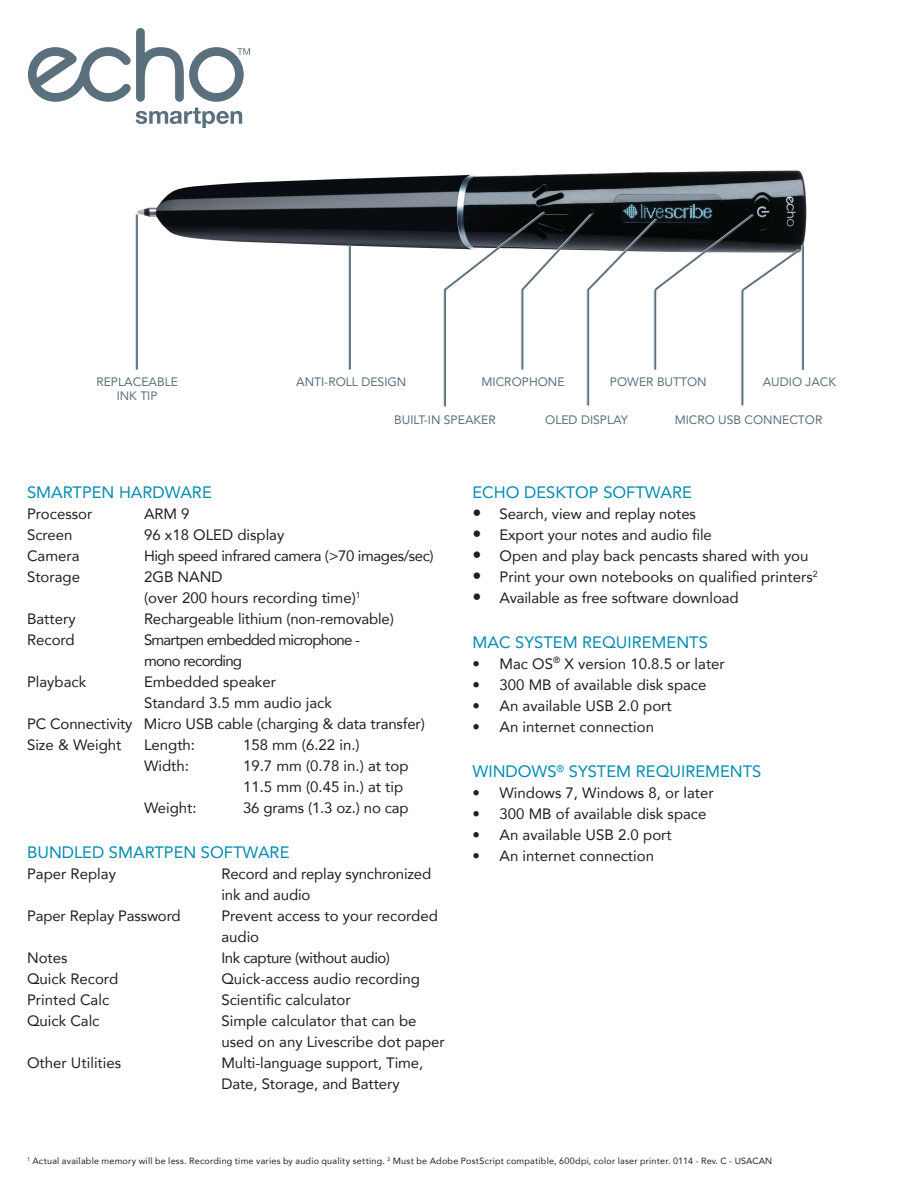
<style>
.page{position:relative;width:918px;height:1188px;background:#fff}
.page>*{position:absolute;margin:0;border:0;box-sizing:border-box;transform-origin:0 0}
.t1{font:16.5px "Avenir";color:#008bb0}
.t2{font:15px/21px "Avenir";color:#231f20}
.t3{font:15px/21px "Avenir";letter-spacing:-.05em;color:#231f20}
.t4{font:15px "Avenir";letter-spacing:-.025em;color:#231f20}
.t5{font:15px "Avenir";letter-spacing:-.03em;color:#231f20}
.t6{font:12.15px "Avenir LT Std";color:#5b6f7b}
.t7{font:9px "Avenir";letter-spacing:.025em;color:#231f20}
.s1{font-size:18px}
</style>
<div class="page">
<svg style="left:136px;top:108px;width:106px;height:20px"></svg>
<svg style="left:28px;top:28px;width:222px;height:74px"></svg>
<img style="left:135px;top:170px;width:672px;height:79px">
<hr style="left:348px;top:247px;width:2px;height:122px;background:#ccd5db">
<hr style="left:135px;top:215px;width:2px;height:154px;background:#ccd5db">
<hr style="left:802px;top:246px;width:2px;height:123px;background:#5b6f7b">
<hr style="left:349px;top:247px;width:2px;height:122px;background:#5b6f7b">
<hr style="left:136px;top:215px;width:2px;height:154px;background:#5b6f7b">
<svg style="left:442px;top:210px;width:360px;height:197px"></svg>
<p class="t6" style="left:96px;top:374px;width:83px">REPLACEABLE</p>
<p class="t6" style="left:610px;top:374px;width:98px">POWER BUTTON</p>
<p class="t6" style="left:763px;top:374px;width:75px">AUDIO JACK</p>
<p class="t6" style="left:117px;top:389px;width:42px">INK TIP</p>
<p class="t6" style="left:394px;top:412px;width:103px">BUILT-IN SPEAKER</p>
<p class="t6" style="left:545px;top:412px;width:84px">OLED DISPLAY</p>
<p class="t6" style="left:675px;top:412px;width:149px">MICRO USB CONNECTOR</p>
<p class="t6" style="left:296px;top:374px;width:112px">ANTI-ROLL DESIGN</p>
<p class="t6" style="left:482px;top:374px;width:85px">MICROPHONE</p>
<p class="t1" style="left:27px;top:479px;width:165px">Smartpen HARDWARE</p>
<p class="t2" style="left:27px;top:503px;width:88px">Processor ARM</p>
<p class="t2" style="left:181px;top:503px;width:10px">9</p>
<p class="t2" style="left:27px;top:524px;width:47px">Screen</p>
<p class="t2" style="left:144px;top:524px;width:142px">96 x18 OLED display</p>
<p class="t2" style="left:27px;top:545px;width:54px">Camera</p>
<p class="t4" style="left:144px;top:544px;width:291px">High speed infrared camera (&gt;70 images/sec)</p>
<p class="t2" style="left:27px;top:566px;width:55px">Storage</p>
<p class="t2" style="left:144px;top:566px;width:46px">2GB NAN</p>
<p class="t2" style="left:144px;top:566px;width:218px;text-indent:68px">D<br>(over 200 hours recording time)<sup>1</sup></p>
<p class="t2" style="left:27px;top:608px;width:76px">Battery R</p>
<p class="t2" style="left:153px;top:608px;width:242px">echargeable lithium (non-removable)</p>
<p class="t2" style="left:27px;top:629px;width:49px">Record</p>
<p class="t3" style="left:144px;top:629px;width:218px">Smartpen embedded microphone - mono recording</p>
<p class="t2" style="left:27px;top:671px;width:94px">Playback E</p>
<p class="t2" style="left:153px;top:671px;width:125px">mbedded speaker</p>
<p class="t2" style="left:144px;top:692px;width:189px">Standard 3.5 mm audio jack</p>
<p class="t2" style="left:27px;top:713px;width:399px">PC Connectivity M icro USB cable (charging &amp; data transfer)</p>
<p class="t2" style="left:27px;top:734px;width:96px">Size &amp; Weight</p>
<p class="t2" style="left:144px;top:734px;width:53px">Length:</p>
<p class="t2" style="left:243px;top:734px;width:118px">158 mm (6.22 in.)</p>
<p class="t2" style="left:144px;top:755px;width:47px">Width:</p>
<p class="t2" style="left:243px;top:755px;width:167px">19.7 mm (0.78 in.) at top<br>11.5 mm (0.45 in.) at tip</p>
<p class="t2" style="left:144px;top:797px;width:54px">Weight:</p>
<p class="t2" style="left:243px;top:797px;width:167px">36 grams (1.3 oz.) no cap</p>
<p class="t1" style="left:27px;top:839px;width:264px">Bu ndled Smartpen So ftware</p>
<p class="t2" style="left:27px;top:863px;width:90px">Paper Replay</p>
<p class="t2" style="left:221px;top:863px;width:211px">Record and replay synchronized ink and audio</p>
<p class="t2" style="left:27px;top:905px;width:171px">Paper Replay Password P</p>
<p class="t2" style="left:221px;top:905px;width:218px;text-indent:9px">revent access to your recorded audio</p>
<p class="t2" style="left:27px;top:947px;width:42px">N otes</p>
<p class="t5" style="left:221px;top:946px;width:170px">Ink capture (without audio)</p>
<p class="t2" style="left:27px;top:968px;width:93px">Quick Record</p>
<p class="t2" style="left:221px;top:968px;width:200px">Quick-access audio recording</p>
<p class="t2" style="left:27px;top:989px;width:84px">Printed Calc</p>
<p class="t2" style="left:221px;top:989px;width:131px">Scientific calculator</p>
<p class="t2" style="left:27px;top:1010px;width:74px">Quick Calc</p>
<p class="t2" style="left:221px;top:1010px;width:225px">Simple calculator that can be used on any Livescribe dot paper</p>
<p class="t2" style="left:27px;top:1052px;width:96px">Other Utilities</p>
<p class="t2" style="left:221px;top:1052px;width:203px">M ulti-language support, Time,<br>Date, Storage, and Battery</p>
<p class="t1" style="left:472px;top:479px;width:221px">ECHO Deskto p So ftware</p>
<p class="t2" style="left:472px;top:503px;width:225px"><span class="s1">•</span> Search, view and replay notes</p>
<p class="t2" style="left:472px;top:524px;width:241px"><span class="s1">•</span> Export your notes and audio file</p>
<p class="t2" style="left:472px;top:545px;width:338px"><span class="s1">•</span> Open and play back pencasts shared with you</p>
<p class="t2" style="left:472px;top:566px;width:347px"><span class="s1">•</span> Print your own notebooks on qualified printers<sup>2</sup></p>
<p class="t2" style="left:472px;top:587px;width:268px"><span class="s1">•</span> Available as free software download</p>
<p class="t1" style="left:472px;top:629px;width:83px">MAC SYSTEM</p>
<p class="t1" style="left:582px;top:629px;width:62px">REQUIREMENT</p>
<p class="t1" style="left:699px;top:629px;width:11px">S</p>
<p class="t2" style="left:472px;top:653px;width:254px">• Mac OS<sup>®</sup> X version 10.8.5 or later</p>
<p class="t2" style="left:472px;top:674px;width:236px">• 300 M B of available disk space</p>
<p class="t2" style="left:472px;top:695px;width:201px">• An available USB 2.0 port</p>
<p class="t2" style="left:472px;top:716px;width:183px">• An internet connection</p>
<p class="t1" style="left:472px;top:758px;width:137px">WIN DOWS<sup>®</sup> SYSTEM</p>
<p class="t1" style="left:636px;top:758px;width:62px">REQUIREMENT</p>
<p class="t1" style="left:752px;top:758px;width:11px">S</p>
<p class="t2" style="left:472px;top:782px;width:243px">• Windows 7, Windows 8, or later</p>
<p class="t2" style="left:472px;top:803px;width:236px">• 300 M B of available disk space</p>
<p class="t2" style="left:472px;top:824px;width:201px">• An available USB 2.0 port</p>
<p class="t2" style="left:472px;top:845px;width:183px">• An internet connection</p>
<p class="t7" style="left:27px;top:1153px;width:739px"><sup>1</sup> Actual available memory will be less. Recording time varies by audio quality setting. <sup>2</sup> M ust be Adobe PostScript compatible, 600dpi, color laser printer. 0114 - Rev. C - USACAN</p>
</div>
